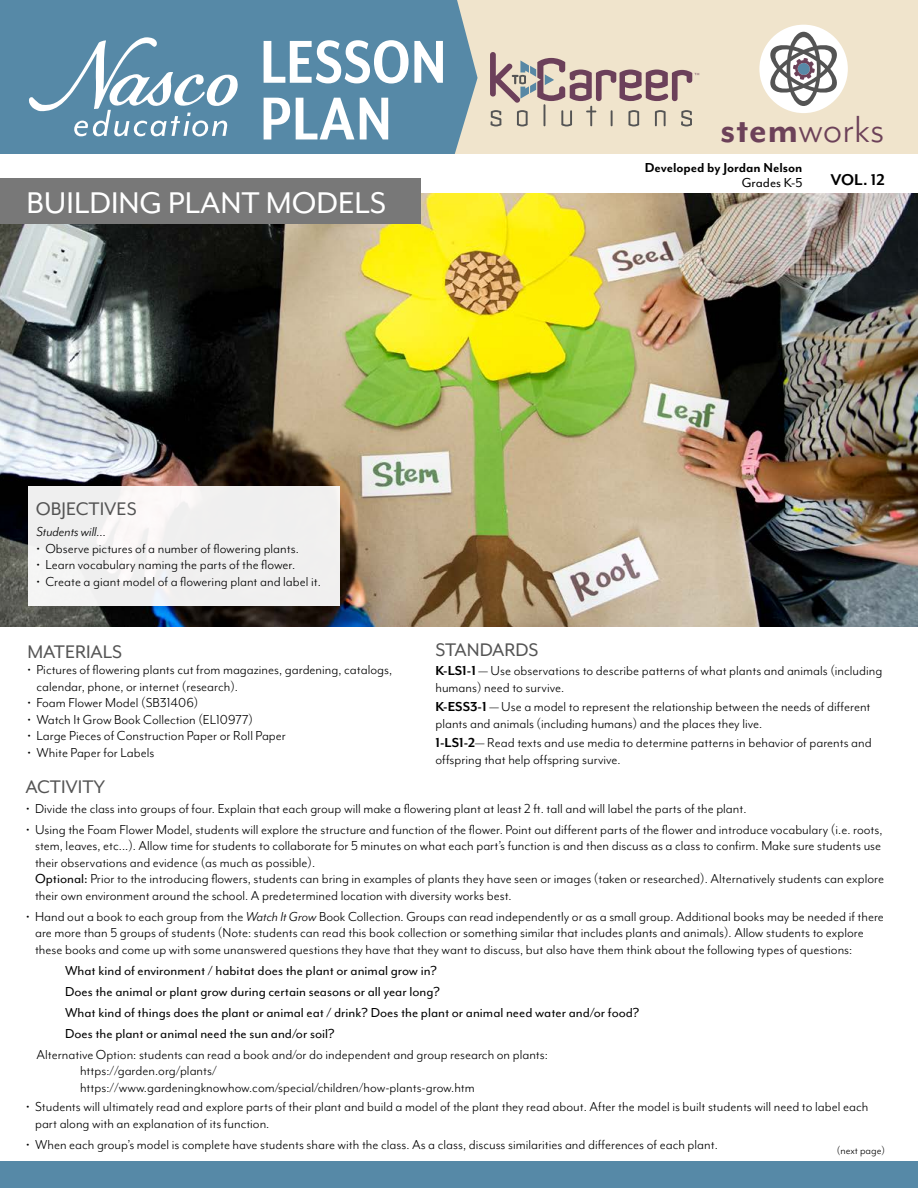
<style>
.page{position:relative;width:918px;height:1188px;background:#fff}
.page>*{position:absolute;margin:0;border:0;box-sizing:border-box;transform-origin:0 0}
.t1{font:700 69.75px/56.7px "Mr Eaves XL Mod Nar OT";letter-spacing:.01em;color:#fff}
.t2{font:43.5px "Mr Eaves Mod OT";color:#6c4159}
.t3{font:34.5px "Mr Eaves Mod OT";color:#fff}
.t4{font:21px "Mr Eaves Mod OT";color:#545454}
.t5{font:700 18px "Mr Eaves Mod OT";color:#000}
.t6{font:15px/16.5px "Mr Eaves Mod OT";color:#000}
.t7{font:15px/21px "Mr Eaves Mod OT";color:#000}
.t8{font:700 15px "Mr Eaves Mod OT";color:#000}
.t9{font:italic 15px "Mr Eaves Mod OT";color:#000}
.t10{font:12px "Mr Eaves Mod OT";color:#000}
.s1{font-weight:700}
.s2{font-style:inherit}
.s3{font-style:italic}
</style>
<div class="page">
<img style="left:0;top:194px;width:918px;height:432px">
<div style="left:0;top:0;width:918px;height:156px;background:#f0e4cc"></div>
<div style="left:0;top:0;width:478px;height:154px;background:#5689a7"></div>
<svg style="left:28px;top:37px;width:212px;height:99px;background:#759eb7"></svg>
<svg style="left:490px;top:52px;width:209px;height:74px"></svg>
<div style="left:0;top:154px;width:918px;height:11px;background:#fff"></div>
<div style="left:759px;top:25px;width:89px;height:88px;background:#fff;border-radius:50%"></div>
<svg style="left:769px;top:32px;width:69px;height:74px"></svg>
<div style="left:0;top:178px;width:420px;height:45px;background:#787878"></div>
<div style="left:0;top:1161px;width:918px;height:27px;background:#5689a7"></div>
<div style="left:28px;top:486px;width:311px;height:120px;background:#f0efef"></div>
<h1 class="t1" style="left:260px;top:33px;width:188px">LESSON<br>PLAN</h1>
<h3 class="t3" style="left:27px;top:184px;width:361px">BUILDING PLANT MODELS</h3>
<h3 class="t4" style="left:36px;top:498px;width:102px">OBJECTIVES</h3>
<p class="t9" style="left:36px;top:523px;width:71px">Students will…</p>
<p class="t6" style="left:36px;top:540px;width:264px">• Observe pictures of a number of flowering plants.</p>
<p class="t6" style="left:36px;top:556px;width:260px">• Learn vocabulary naming the parts of the flower.</p>
<p class="t6" style="left:36px;top:573px;width:286px">• Create a giant model of a flowering plant and label it.</p>
<h2 class="t2" style="left:720px;top:106px;width:166px"><span class="s1">stem</span>works</h2>
<p class="t8" style="left:645px;top:160px;width:159px">Developed by Jordan Nelson</p>
<p class="t7" style="left:742px;top:173px;width:62px">Grades K-5</p>
<p class="t5" style="left:831px;top:169px;width:56px">VOL. 12</p>
<h3 class="t4" style="left:27px;top:641px;width:96px">MATERIALS</h3>
<p class="t6" style="left:36px;top:662px;width:357px;text-indent:-9px">• Pictures of flowering plants cut from magazines, gardening, catalogs, calendar, phone, or internet (research).</p>
<p class="t6" style="left:27px;top:695px;width:172px">• Foam Flower Model (SB31406)</p>
<p class="t6" style="left:27px;top:711px;width:227px">• Watch It Grow Book Collection (EL10977)</p>
<p class="t6" style="left:27px;top:728px;width:260px">• Large Pieces of Construction Paper or Roll Paper</p>
<p class="t6" style="left:27px;top:744px;width:128px">• White Paper for Labels</p>
<h3 class="t4" style="left:26px;top:775px;width:81px">ACTIVITY</h3>
<h3 class="t4" style="left:435px;top:638px;width:105px">STANDARDS</h3>
<p class="t6" style="left:435px;top:663px;width:448px"><span class="s1">K-LS1-1</span> — Use observations to describe patterns of what plants and animals (including humans) need to survive.</p>
<p class="t6" style="left:435px;top:699px;width:437px"><span class="s1">K-ESS3-1</span> — Use a model to represent the relationship between the needs of different plants and animals (including humans) and the places they live.</p>
<p class="t6" style="left:435px;top:735px;width:438px"><span class="s1">1-LS1-2</span>— Read texts and use media to determine patterns in behavior of parents and offspring that help offspring survive.</p>
<p class="t6" style="left:26px;top:800px;width:722px">• Divide the class into groups of four. Explain that each group will make a flowering plant at least 2 ft. tall and will label the parts of the plant.</p>
<p class="t6" style="left:35px;top:821px;width:850px;text-indent:-9px">• Using the Foam Flower Model, students will explore the structure and function of the flower. Point out different parts of the flower and introduce vocabulary (i.e. roots, stem, leaves, etc...). Allow time for students to collaborate for 5 minutes on what each part’s function is and then discuss as a class to confirm. Make sure students use their observations and evidence (as much as possible).<br><span class="s2">Optional:</span> Prior to the introducing flowers, students can bring in examples of plants they have seen or images (taken or researched). Alternatively students can explore their own environment around the school. A predetermined location with diversity works best.</p>
<p class="t6" style="left:35px;top:908px;width:850px;text-indent:-9px">• Hand out a book to each group from the <span class="s3">Watch It Grow</span> Book Collection. Groups can read independently or as a small group. Additional books may be needed if there are more than 5 groups of students (Note: students can read this book collection or something similar that includes plants and animals). Allow students to explore these books and come up with some unanswered questions they have that they want to discuss, but also have them think about the following types of questions:</p>
<p class="t7" style="left:65px;top:960px;width:576px">What kind of environment / habitat does the plant or animal grow in?<br>Does the animal or plant grow during certain seasons or all year long?<br>What kind of things does the plant or animal eat / drink? Does the plant or animal need water and/or food?<br>Does the plant or animal need the sun and/or soil?</p>
<p class="t6" style="left:80px;top:1046px;width:469px;text-indent:-44px">Alternative Option: students can read a book and/or do independent and group research on plants: https://garden.org/plants/ https://www.gardeningknowhow.com/special/children/how-plants-grow.htm</p>
<p class="t6" style="left:35px;top:1099px;width:835px;text-indent:-9px">• Students will ultimately read and explore parts of their plant and build a model of the plant they read about. After the model is built students will need to label each part along with an explanation of its function.</p>
<p class="t6" style="left:26px;top:1136px;width:693px">• When each group’s model is complete have students share with the class. As a class, discuss similarities and differences of each plant.</p>
<p class="t10" style="left:837px;top:1144px;width:50px">(next page)</p>
</div>
